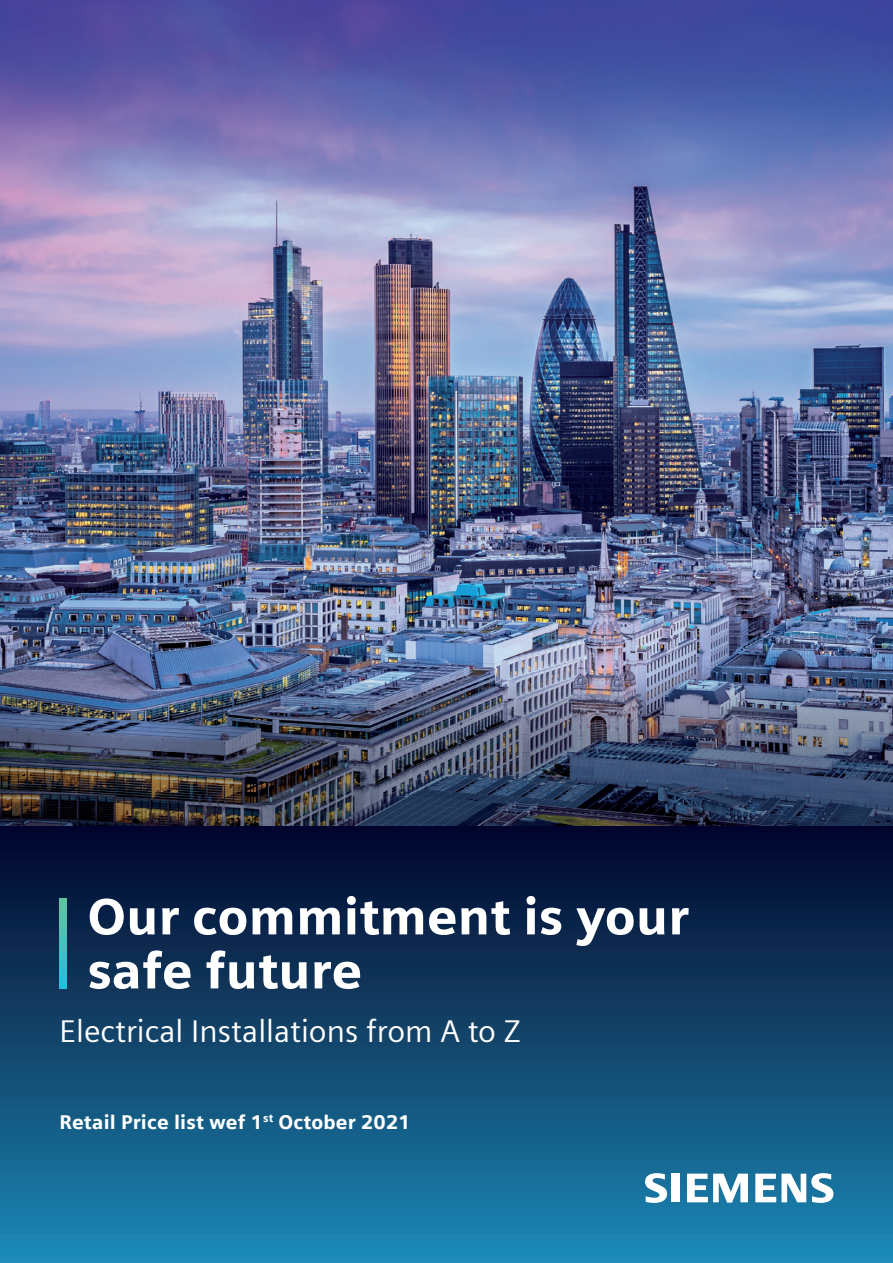
<style>
.page{position:relative;width:893px;height:1263px;background:#fff}
.page>*{position:absolute;margin:0;border:0;box-sizing:border-box;transform-origin:0 0}
.t1{font:900 51px/54px "Siemens Sans";color:#fff}
.t2{font:31.5px "Siemens Sans";color:#fff}
.t3{font:900 19.5px "Siemens Sans";letter-spacing:.01em;color:#fff}
</style>
<div class="page">
<div style="left:0;top:808px;width:893px;height:455px;background:linear-gradient(to bottom,#030023,#1d89b5)"></div>
<svg style="left:60px;top:899px;width:6px;height:90px"></svg>
<img style="left:0;top:0;width:893px;height:825px">
<svg style="left:645px;top:1173px;width:35px;height:30px"></svg>
<svg style="left:687px;top:1173px;width:61px;height:29px"></svg>
<svg style="left:755px;top:1173px;width:78px;height:30px"></svg>
<h1 class="t1" style="left:87px;top:887px;width:603px">Our commitment is your safe future</h1>
<h2 class="t2" style="left:60px;top:1007px;width:463px">Electrical Installations from A to Z</h2>
<p class="t3" style="left:60px;top:1106px;width:353px">Retail Price list wef 1<sup>st</sup> October 2021</p>
</div>
